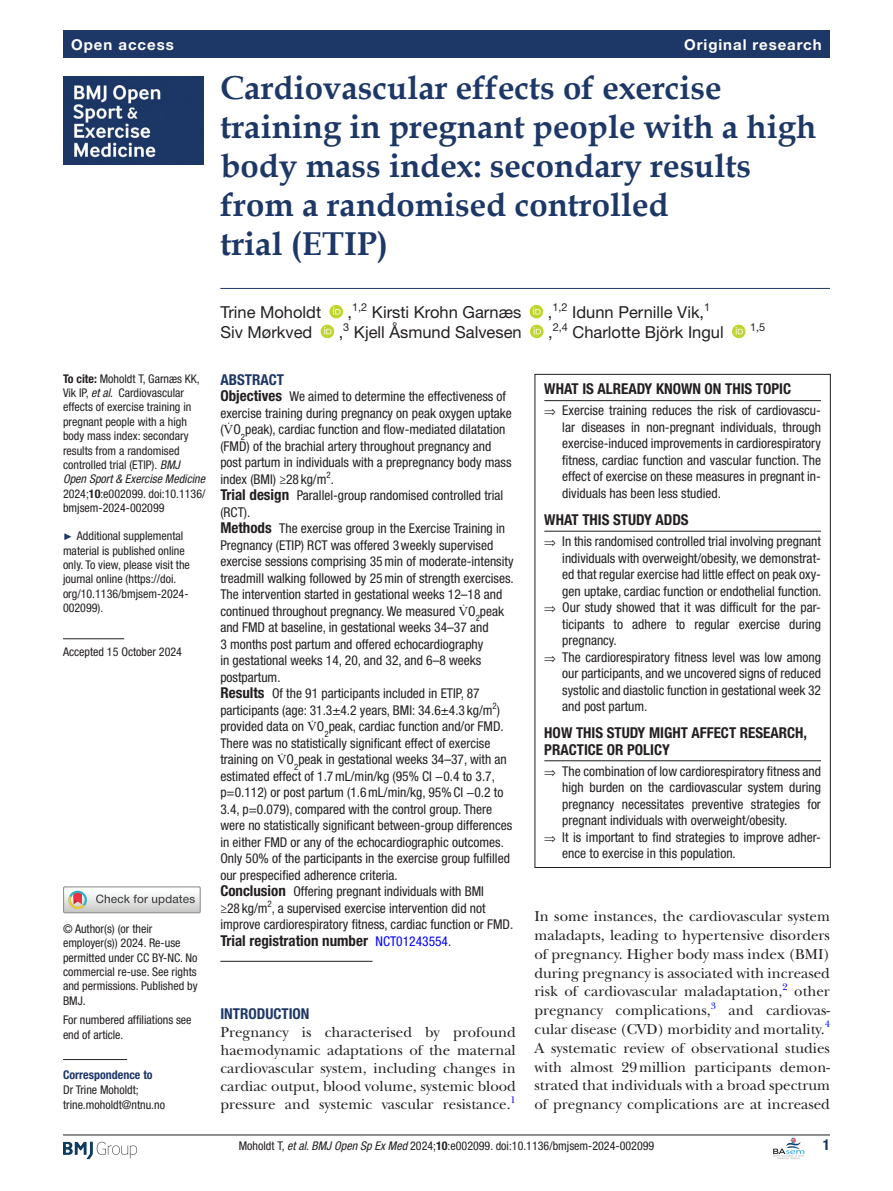
<style>
.page{position:relative;width:893px;height:1191px;background:#fff}
.page>*{position:absolute;margin:0;border:0;box-sizing:border-box;transform-origin:0 0}
.t1{font:700 33px/39px "Book Antiqua";color:#1d3766}
.t2{font:16.5px "Helvetica Neue LT Std";color:#231f20}
.t3{font:15px/18.8px "New Baskerville";color:#231f20;text-align:justify}
.t4{font:700 condensed 15px/16.5px "Helvetica Neue LT Std";color:#231f20}
.t5{font:700 15px "Helvetica Neue LT Std";letter-spacing:.065em;color:#fff}
.t6{font:700 condensed 15px "Helvetica Neue LT Std";color:#1d3766}
.t7{font:condensed 13.5px/16.5px "Helvetica Neue LT Std";color:#231f20}
.t8{font:condensed 12px/14.4px "Helvetica Neue LT Std";color:#231f20}
.t9{font:700 condensed 12px "Helvetica Neue LT Std";color:#1d3766}
.t10{font:10.95px "Helvetica Neue LT Std";color:#231f20}
.t11{font:9.9px "New Baskerville";color:#00f}
.s1{font-weight:700}
.s2{font-style:italic}
.s3{font-family:"Arial";font-stretch:normal;font-size:9.75px;color:#1d3766}
.s4{font-weight:700;font-size:15px}
.s5{font-family:"Times New Roman";font-stretch:normal}
.s6{font-weight:400;font-size:13.5px;color:#00f}
.s7{font-weight:400;font-size:13.5px}
</style>
<div class="page">
<hr style="left:63px;top:1134px;width:767px;height:1px;background:#231f20">
<svg style="left:63px;top:1141px;width:74px;height:18px"></svg>
<svg style="left:773px;top:1137px;width:31px;height:22px"></svg>
<div style="left:63px;top:31px;width:767px;height:27px;background:#1d3766"></div>
<hr style="left:220px;top:288px;width:610px;height:1px;background:#1d3766">
<svg style="left:329px;top:305px;width:14px;height:13px"></svg>
<svg style="left:530px;top:305px;width:13px;height:13px"></svg>
<svg style="left:321px;top:325px;width:13px;height:13px"></svg>
<svg style="left:530px;top:325px;width:14px;height:13px"></svg>
<svg style="left:732px;top:325px;width:13px;height:13px"></svg>
<hr style="left:63px;top:638px;width:61px;height:1px;background:#231f20">
<hr style="left:63px;top:1059px;width:64px;height:1px;background:#231f20">
<div style="left:63px;top:886px;width:138px;height:27px;border:1px solid #969090"></div>
<svg style="left:64px;top:887px;width:136px;height:25px"></svg>
<img style="left:63px;top:77px;width:140px;height:88px">
<hr style="left:220px;top:961px;width:153px;height:1px;background:#231f20">
<hr style="left:544px;top:400px;width:277px;height:1px;background:#231f20">
<hr style="left:544px;top:531px;width:277px;height:1px;background:#231f20">
<hr style="left:544px;top:760px;width:277px;height:1px;background:#231f20">
<div style="left:535px;top:374px;width:296px;height:494px;border:1px solid #231f20"></div>
<p class="t5" style="left:71px;top:35px;width:104px">Open access</p>
<p class="t5" style="left:684px;top:35px;width:139px">Original research</p>
<h1 class="t1" style="left:220px;top:68px;width:597px">Cardiovascular effects of exercise training in pregnant people with a high body mass index: secondary results from a randomised controlled<br>trial (ETIP)</h1>
<p class="t8" style="left:63px;top:371px;width:144px"><span class="s1">To cite:</span> Moholdt T, Garnæs KK,<br>Vik IP, <span class="s2">et al</span>. Cardiovascular effects of exercise training in pregnant people with a high body mass index: secondary results from a randomised controlled trial (ETIP). <span class="s2">BMJ<br>Open Sport &amp; Exercise Medicine<br></span>2024;<span class="s1">10</span>:e002099. doi:10.1136/ bmjsem-2024-002099</p>
<p class="t8" style="left:63px;top:528px;width:128px"><span class="s3">►</span> Additional supplemental material is published online only. To view, please visit the journal online (https://doi. org/10.1136/bmjsem-2024-<br>002099).</p>
<p class="t8" style="left:63px;top:644px;width:120px">Accepted 15 October 2024</p>
<p class="t8" style="left:63px;top:921px;width:136px">© Author(s) (or their employer(s)) 2024. Re-use permitted under CC BY-NC. No commercial re-use. See rights and permissions. Published by<br>BMJ.</p>
<p class="t8" style="left:63px;top:1012px;width:130px;line-height:15px">For numbered affiliations see end of article.</p>
<p class="t9" style="left:63px;top:1068px;width:91px">Correspondence to</p>
<p class="t8" style="left:63px;top:1082px;width:104px;line-height:15px">Dr Trine Moholdt; trine.moholdt@ntnu.no</p>
<p class="t10" style="left:352px;top:300px;width:17px">1,2</p>
<p class="t2" style="left:372px;top:303px;width:151px">Kirsti Krohn Garnæs</p>
<p class="t2" style="left:220px;top:303px;width:102px">Trine Moholdt</p>
<p class="t2" style="left:348px;top:303px;width:6px">,</p>
<p class="t10" style="left:343px;top:320px;width:8px">3</p>
<p class="t2" style="left:354px;top:322px;width:169px">Kjell Åsmund Salvesen</p>
<p class="t2" style="left:220px;top:322px;width:93px">Siv Mørkved</p>
<p class="t2" style="left:339px;top:322px;width:6px">,</p>
<p class="t10" style="left:552px;top:300px;width:17px">1,2</p>
<p class="t2" style="left:572px;top:303px;width:134px">Idunn Pernille Vik,</p>
<p class="t10" style="left:704px;top:300px;width:8px">1</p>
<p class="t2" style="left:548px;top:303px;width:6px">,</p>
<p class="t10" style="left:553px;top:320px;width:17px">2,4</p>
<p class="t2" style="left:572px;top:322px;width:153px">Charlotte Björk Ingul</p>
<p class="t10" style="left:750px;top:320px;width:17px">1,5</p>
<p class="t2" style="left:548px;top:322px;width:6px">,</p>
<p class="t6" style="left:220px;top:370px;width:65px">ABSTRACT</p>
<p class="t7" style="left:220px;top:388px;width:295px"><span class="s4">Objectives</span> We aimed to determine the effectiveness of exercise training during pregnancy on peak oxygen uptake (<span class="s5">V</span><sup>̇</sup> O<sub>2</sub>peak), cardiac function and flow-mediated dilatation (FMD) of the brachial artery throughout pregnancy and post partum in individuals with a prepregnancy body mass index (BMI) ≥28 kg/m<sup>2</sup>.<br><span class="s4">Trial design</span> Parallel-group randomised controlled trial (RCT).<br><span class="s4">Methods</span> The exercise group in the Exercise Training in Pregnancy (ETIP) RCT was offered 3weekly supervised exercise sessions comprising 35min of moderate-intensity treadmill walking followed by 25min of strength exercises.<br>The intervention started in gestational weeks 12–18 and continued throughout pregnancy. We measured <span class="s5">V</span><sup>̇</sup> O<sub>2</sub>peak and FMD at baseline, in gestational weeks 34–37 and<br>3 months post partum and offered echocardiography<br>in gestational weeks 14, 20, and 32, and 6–8 weeks postpartum.<br><span class="s4">Results</span> Of the 91 participants included in ETIP, 87 participants (age: 31.3±4.2 years, BMI: 34.6±4.3 kg/m<sup>2</sup>) provided data on <span class="s5">V</span><sup>̇</sup> O<sub>2</sub>peak, cardiac function and/or FMD.<br>There was no statistically significant effect of exercise training on <span class="s5">V</span><sup>̇</sup> O<sub>2</sub>peak in gestational weeks 34–37, with an estimated effect of 1.7mL/min/kg (95% CI −0.4 to 3.7, p=0.112) or post partum (1.6mL/min/kg, 95%CI −0.2 to 3.4, p=0.079), compared with the control group. There were no statistically significant between-group differences in either FMD or any of the echocardiographic outcomes.<br>Only 50% of the participants in the exercise group fulfilled our prespecified adherence criteria.<br><span class="s4">Conclusion</span> Offering pregnant individuals with BMI<br>≥28 kg/m<sup>2</sup>, a supervised exercise intervention did not improve cardiorespiratory fitness, cardiac function or FMD.</p>
<p class="t4" style="left:220px;top:932px;width:232px">Trial registration number <span class="s6">NCT01243554</span><span class="s7">.</span></p>
<p class="t6" style="left:220px;top:1005px;width:91px">INTRODUCTION</p>
<p class="t3" style="left:220px;top:1023px;width:297px;line-height:18px">Pregnancy is characterised by profound haemodynamic adaptations of the maternal cardiovascular system, including changes in cardiac output, blood volume, systemic blood pressure and systemic vascular resistance.</p>
<p class="t11" style="left:511px;top:1093px;width:7px">1</p>
<p class="t4" style="left:544px;top:381px;width:248px">WHAT IS ALREADY KNOWN ON THIS TOPIC</p>
<p class="t7" style="left:562px;top:402px;width:260px;text-align:justify;text-indent:-18px">⇒ Exercise training reduces the risk of cardiovascu&shy;lar diseases in non-pregnant individuals, through exercise-induced improvements in cardiorespiratory fitness, cardiac function and vascular function. The effect of exercise on these measures in pregnant in&shy;dividuals has been less studied.</p>
<p class="t4" style="left:544px;top:511px;width:146px">WHAT THIS STUDY ADDS</p>
<p class="t7" style="left:544px;top:533px;width:278px">⇒ In this randomised controlled trial involving pregnant</p>
<p class="t7" style="left:562px;top:549px;width:260px">individuals with overweight/obesity, we demonstrat-</p>
<p class="t7" style="left:562px;top:566px;width:260px">ed that regular exercise had little effect on peak oxy-</p>
<p class="t7" style="left:562px;top:582px;width:261px">gen uptake, cardiac function or endothelial function.</p>
<p class="t7" style="left:544px;top:599px;width:278px">⇒ Our study showed that it was difficult for the par-</p>
<p class="t7" style="left:562px;top:615px;width:260px">ticipants to adhere to regular exercise during</p>
<p class="t7" style="left:562px;top:632px;width:56px">pregnancy.</p>
<p class="t7" style="left:544px;top:648px;width:278px">⇒ The cardiorespiratory fitness level was low among</p>
<p class="t7" style="left:562px;top:665px;width:260px">our participants, and we uncovered signs of reduced</p>
<p class="t7" style="left:562px;top:681px;width:260px">systolic and diastolic function in gestational week 32</p>
<p class="t7" style="left:562px;top:698px;width:87px">and post partum.</p>
<p class="t4" style="left:544px;top:724px;width:264px">HOW THIS STUDY MIGHT AFFECT RESEARCH,<br>PRACTICE OR POLICY</p>
<p class="t7" style="left:544px;top:762px;width:278px">⇒ The combination of low cardiorespiratory fitness and</p>
<p class="t7" style="left:562px;top:779px;width:260px">high burden on the cardiovascular system during</p>
<p class="t7" style="left:562px;top:795px;width:260px">pregnancy necessitates preventive strategies for</p>
<p class="t7" style="left:562px;top:812px;width:227px">pregnant individuals with overweight/obesity.</p>
<p class="t7" style="left:544px;top:828px;width:278px">⇒ It is important to find strategies to improve adher-</p>
<p class="t7" style="left:562px;top:845px;width:175px">ence to exercise in this population.</p>
<p class="t3" style="left:535px;top:907px;width:297px">In some instances, the cardiovascular system maladapts, leading to hypertensive disorders of pregnancy. Higher body mass index (BMI) during pregnancy is associated with increased risk of cardiovascular maladaptation,</p>
<p class="t11" style="left:782px;top:980px;width:7px">2</p>
<p class="t3" style="left:794px;top:982px;width:37px">other</p>
<p class="t3" style="left:535px;top:1001px;width:183px">pregnancy complications,<sup>3</sup></p>
<p class="t3" style="left:535px;top:1001px;width:297px;text-indent:194px">and cardiovas&shy;cular disease (CVD) morbidity and mortality.<sup>4<br></sup>A systematic review of observational studies with almost 29million participants demon&shy;strated that individuals with a broad spectrum of pregnancy complications are at increased</p>
<p class="t8" style="left:239px;top:1138px;width:417px">Moholdt T, <span class="s2">et al</span>. <span class="s2">BMJ Open Sp Ex Med</span> 2024;<span class="s1">10</span>:e002099. doi:10.1136/bmjsem-2024-002099</p>
<p class="t6" style="left:823px;top:1135px;width:9px">1</p>
</div>
